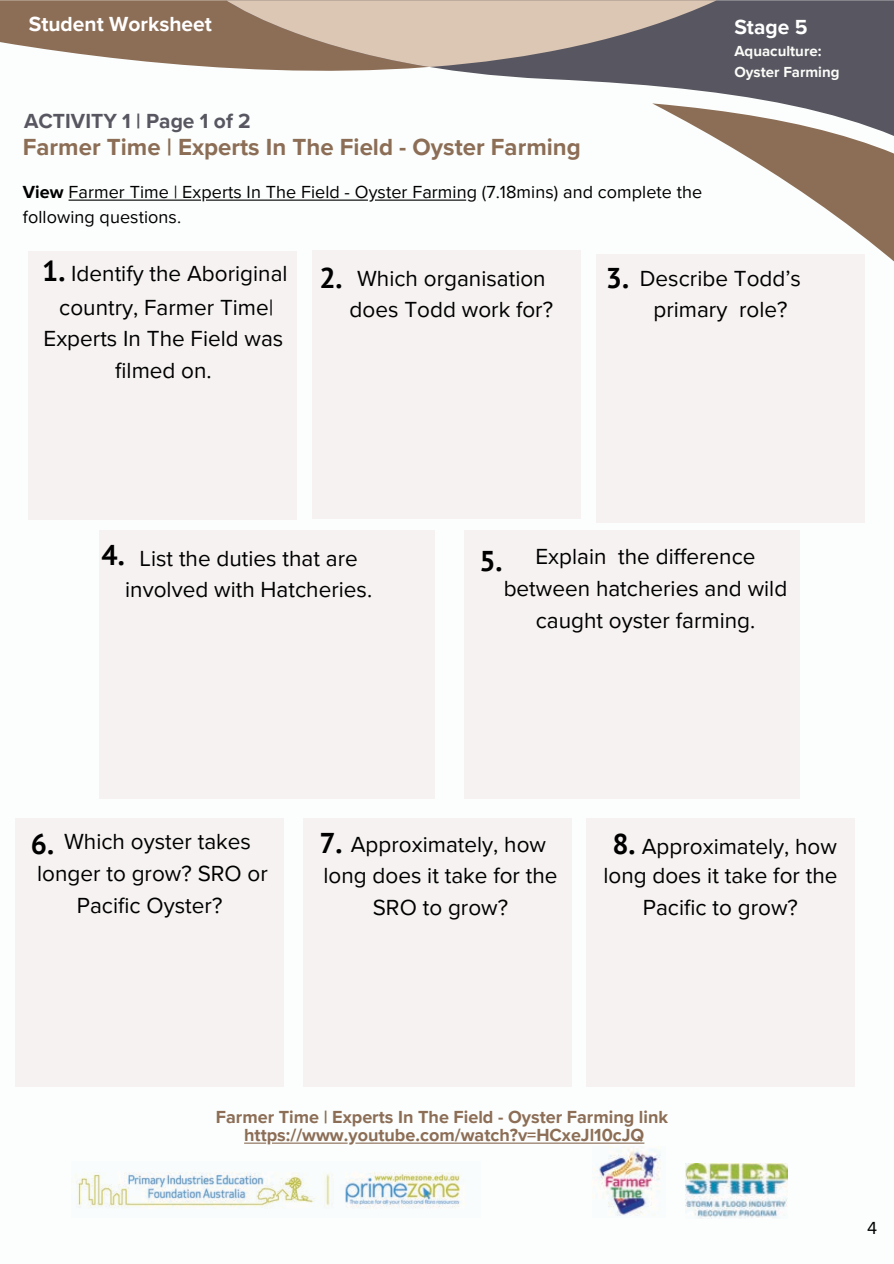
<style>
.page{position:relative;width:894px;height:1264px;background:#fff}
.page>*{position:absolute;margin:0;border:0;box-sizing:border-box;transform-origin:0 0}
.t1{font:700 28.5px "PT Sans";color:#000}
.t2{font:700 24px "Proxima Nova";color:#8c6d56}
.t3{font:22.5px/31.5px "Proxima Nova";color:#000;text-align:center}
.t4{font:700 21px "Proxima Nova";color:#fff}
.t5{font:700 21px "Proxima Nova";color:#585761}
.t6{font:18px/24.8px "Proxima Nova";letter-spacing:.005em;color:#000}
.t7{font:700 18px/18px "Proxima Nova";color:#8c6d56;text-align:center}
.t8{font:700 15px/20.2px "Proxima Nova";color:#fcfcf9}
.s1{font-weight:700}
.s2{font-family:"PT Sans";font-weight:700;font-size:28.5px}
</style>
<div class="page">
<div style="left:0;top:0;width:893px;height:1263px;background:#fbfefc"></div>
<div style="left:596px;top:254px;width:267px;height:268px;background:#f5f2f1"></div>
<div style="left:312px;top:251px;width:268px;height:267px;background:#f5f2f1"></div>
<svg style="left:0;top:0;width:226px;height:68px;fill:#8c6d56"></svg>
<svg style="left:226px;top:0;width:667px;height:103px;fill:#585761"></svg>
<svg style="left:226px;top:0;width:490px;height:67px;background:#b29f92"></svg>
<svg style="left:652px;top:103px;width:241px;height:261px"></svg>
<img style="left:685px;top:1163px;width:102px;height:54px">
<img style="left:71px;top:1172px;width:390px;height:36px">
<img style="left:593px;top:1146px;width:68px;height:70px">
<div style="left:29px;top:252px;width:268px;height:267px;background:#f5f2f1"></div>
<div style="left:15px;top:818px;width:268px;height:268px;background:#f5f2f1"></div>
<div style="left:303px;top:818px;width:268px;height:268px;background:#f5f2f1"></div>
<div style="left:464px;top:531px;width:335px;height:268px;background:#f5f2f1"></div>
<div style="left:99px;top:531px;width:335px;height:268px;background:#f5f2f1"></div>
<div style="left:586px;top:818px;width:268px;height:268px;background:#f5f2f1"></div>
<hr style="left:375px;top:199px;width:91px;height:2px;background:#000">
<hr style="left:206px;top:199px;width:162px;height:2px;background:#000">
<hr style="left:69px;top:199px;width:132px;height:2px;background:#000">
<hr style="left:355px;top:1142px;width:289px;height:1px;background:#8c6d56">
<hr style="left:272px;top:1142px;width:75px;height:1px;background:#8c6d56">
<svg style="left:244px;top:1142px;width:22px;height:1px"></svg>
<p class="t4" style="left:29px;top:12px;width:184px">Student Worksheet</p>
<p class="t5" style="left:24px;top:108px;width:228px">ACTIVITY 1 | Page 1 of 2</p>
<p class="t2" style="left:23px;top:133px;width:559px">Farmer Time | Experts In The Field - Oyster Farming</p>
<p class="t6" style="left:23px;top:180px;width:680px"><span class="s1">View</span> Farmer Time | Experts In The Field - Oyster Farming (7.18mins) and complete the following questions.</p>
<p class="t4" style="left:734px;top:15px;width:75px">Stage 5</p>
<p class="t8" style="left:734px;top:42px;width:107px">Aquaculture:<br>Oyster Farming</p>
<p class="t3" style="left:42px;top:258px;width:247px"><span class="s2">1.</span> Identify the Aboriginal</p>
<p class="t3" style="left:44px;top:292px;width:241px">country, Farmer Time|<br>Experts In The Field was filmed on.</p>
<p class="t1" style="left:319px;top:259px;width:25px">2.</p>
<p class="t1" style="left:605px;top:259px;width:25px">3.</p>
<p class="t3" style="left:349px;top:263px;width:205px">Which organisation does Todd work for?</p>
<p class="t3" style="left:639px;top:263px;width:163px">Describe Todd’s primary role?</p>
<p class="t1" style="left:101px;top:536px;width:25px">4.</p>
<p class="t1" style="left:479px;top:542px;width:25px">5.</p>
<p class="t3" style="left:125px;top:543px;width:248px">List the duties that are involved with Hatcheries.</p>
<p class="t3" style="left:503px;top:541px;width:285px">Explain the difference between hatcheries and wild caught oyster farming.</p>
<p class="t1" style="left:31px;top:825px;width:25px">6.</p>
<p class="t3" style="left:64px;top:826px;width:188px">Which oyster takes</p>
<p class="t1" style="left:319px;top:823px;width:25px">7.</p>
<p class="t3" style="left:612px;top:831px;width:226px"><span class="s2">8.</span> Approximately, how</p>
<p class="t3" style="left:351px;top:829px;width:197px">Approximately, how</p>
<p class="t3" style="left:37px;top:858px;width:232px">longer to grow? SRO or<br>Pacific Oyster?</p>
<p class="t3" style="left:323px;top:860px;width:235px">long does it take for the<br>SRO to grow?</p>
<p class="t3" style="left:603px;top:860px;width:235px">long does it take for the<br>Pacific to grow?</p>
<p class="t7" style="left:216px;top:1108px;width:453px">Farmer Time | Experts In The Field - Oyster Farming link https://www.youtube.com/watch?v=HCxeJl10cJQ</p>
<p class="t6" style="left:867px;top:1216px;width:12px">4</p>
</div>
